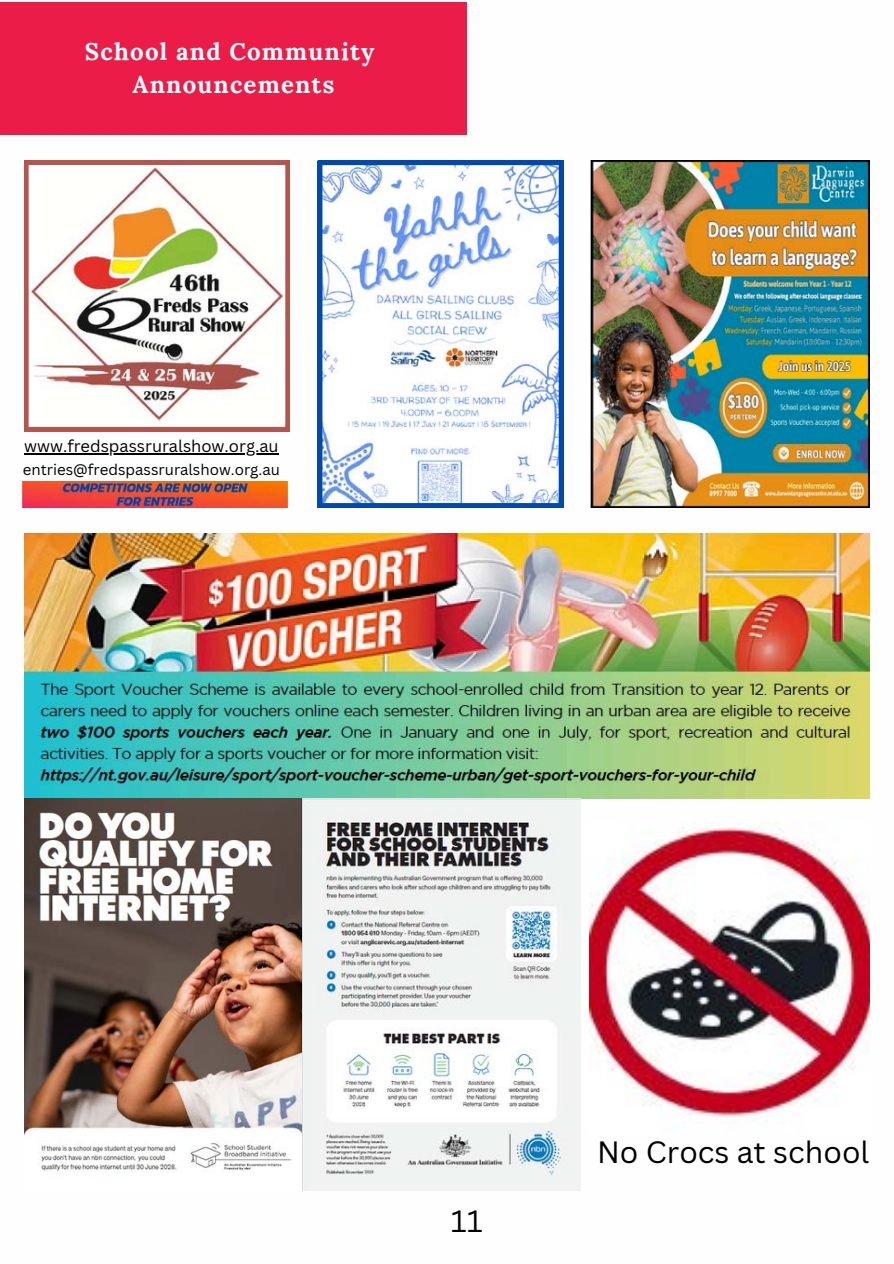
<style>
.page{position:relative;width:894px;height:1264px;background:#fff}
.page>*{position:absolute;margin:0;border:0;box-sizing:border-box;transform-origin:0 0}
.t1{font:30px "Canva Sans";color:#000}
.t2{font:700 24px/32.7px "Lora";letter-spacing:.05em;color:#fff;text-align:center}
.t3{font:16.5px "Canva Sans";color:#000}
.t4{font:15px "Canva Sans";color:#000}
</style>
<div class="page">
<div style="left:0;top:2px;width:467px;height:133px;background:#eb1c48"></div>
<svg style="left:24px;top:160px;width:266px;height:271px"></svg>
<img style="left:23px;top:482px;width:264px;height:26px">
<img style="left:24px;top:533px;width:845px;height:266px">
<svg style="left:318px;top:161px;width:245px;height:346px"></svg>
<img style="left:590px;top:160px;width:279px;height:347px">
<img style="left:24px;top:798px;width:556px;height:392px">
<hr style="left:24px;top:453px;width:255px;height:1px;background:#000">
<img style="left:589px;top:822px;width:280px;height:301px">
<h2 class="t2" style="left:85px;top:35px;width:291px">School and Community<br>Announcements</h2>
<p class="t3" style="left:24px;top:434px;width:256px">www.fredspassruralshow.org.au</p>
<p class="t4" style="left:23px;top:458px;width:258px">entries@fredspassruralshow.org.au</p>
<p class="t1" style="left:451px;top:1199px;width:33px">11</p>
<p class="t1" style="left:597px;top:1130px;width:274px">No Crocs at school</p>
</div>
